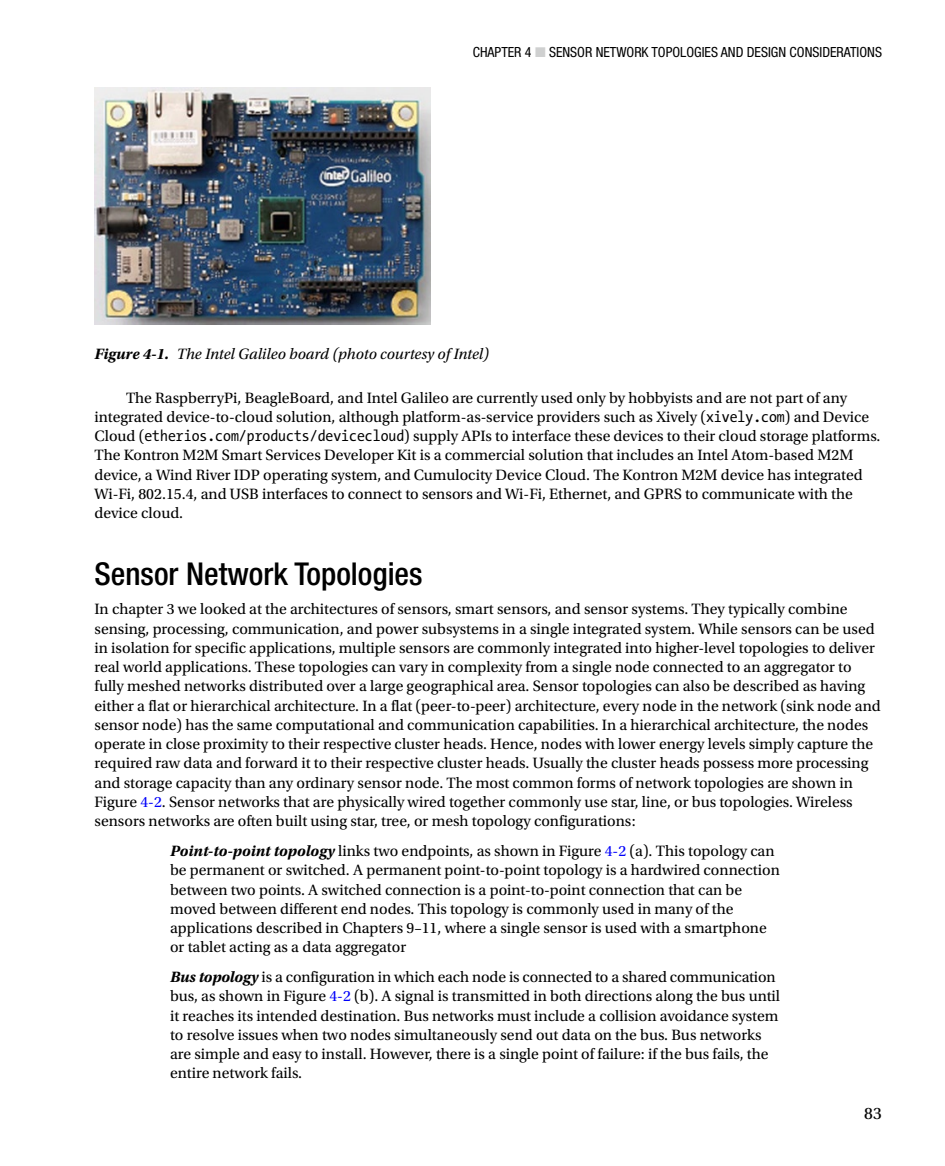
<style>
.page{position:relative;width:945px;height:1166px;background:#fff}
.page>*{position:absolute;margin:0;border:0;box-sizing:border-box;transform-origin:0 0}
.t1{font:500 condensed 31.5px "Helvetica Neue";color:#000}
.t2{font:17.5px "Utopia Std";color:#000}
.t3{font:15.75px/19.2px "Utopia Std";color:#000}
.t4{font:italic 15.75px "Utopia Std";color:#000}
.t5{font:condensed 14px "Helvetica Neue";color:#000}
.s1{color:#cfd0d0}
.s2{font-weight:700}
.s3{font-family:"The Sans Mono Con Normal"}
.s4{color:#0000fa}
.s5{font-weight:700;font-style:italic}
</style>
<div class="page">
<img style="left:94px;top:88px;width:336px;height:236px">
<p class="t5" style="left:473px;top:44px;width:410px">CHAPTER 4 <span class="s1">■</span> SENSOR NETWORK TOPOLOGIES AND DESIGN CONSIDERATIONS</p>
<p class="t4" style="left:94px;top:345px;width:396px"><span class="s2">Figure 4-1.</span> The Intel Galileo board (photo courtesy of Intel)</p>
<p class="t3" style="left:94px;top:388px;width:788px;text-indent:32px">The RaspberryPi, BeagleBoard, and Intel Galileo are currently used only by hobbyists and are not part of any integrated device-to-cloud solution, although platform-as-service providers such as Xively (<span class="s3">xively.com</span>) and Device Cloud (<span class="s3">etherios.com/products/devicecloud</span>) supply APIs to interface these devices to their cloud storage platforms.<br>The Kontron M2M Smart Services Developer Kit is a commercial solution that includes an Intel Atom-based M2M device, a Wind River IDP operating system, and Cumulocity Device Cloud. The Kontron M2M device has integrated Wi-Fi, 802.15.4, and USB interfaces to connect to sensors and Wi-Fi, Ethernet, and GPRS to communicate with the device cloud.</p>
<h1 class="t1" style="left:94px;top:554px;width:330px">Sensor Network Topologies</h1>
<p class="t3" style="left:94px;top:600px;width:788px">In chapter 3 we looked at the architectures of sensors, smart sensors, and sensor systems. They typically combine sensing, processing, communication, and power subsystems in a single integrated system. While sensors can be used in isolation for specific applications, multiple sensors are commonly integrated into higher-level topologies to deliver real world applications. These topologies can vary in complexity from a single node connected to an aggregator to fully meshed networks distributed over a large geographical area. Sensor topologies can also be described as having either a flat or hierarchical architecture. In a flat (peer-to-peer) architecture, every node in the network (sink node and sensor node) has the same computational and communication capabilities. In a hierarchical architecture, the nodes operate in close proximity to their respective cluster heads. Hence, nodes with lower energy levels simply capture the required raw data and forward it to their respective cluster heads. Usually the cluster heads possess more processing and storage capacity than any ordinary sensor node. The most common forms of network topologies are shown in Figure <span class="s4">4-2</span>. Sensor networks that are physically wired together commonly use star, line, or bus topologies. Wireless sensors networks are often built using star, tree, or mesh topology configurations:</p>
<p class="t3" style="left:170px;top:841px;width:611px"><span class="s5">Point-to-point topology</span> links two endpoints, as shown in Figure <span class="s4">4-2</span> (a). This topology can be permanent or switched. A permanent point-to-point topology is a hardwired connection between two points. A switched connection is a point-to-point connection that can be moved between different end nodes. This topology is commonly used in many of the applications described in Chapters 9–11, where a single sensor is used with a smartphone or tablet acting as a data aggregator</p>
<p class="t3" style="left:170px;top:967px;width:612px"><span class="s5">Bus topology</span> is a configuration in which each node is connected to a shared communication bus, as shown in Figure <span class="s4">4-2</span> (b). A signal is transmitted in both directions along the bus until it reaches its intended destination. Bus networks must include a collision avoidance system to resolve issues when two nodes simultaneously send out data on the bus. Bus networks are simple and easy to install. However, there is a single point of failure: if the bus fails, the entire network fails.</p>
<p class="t2" style="left:864px;top:1103px;width:19px">83</p>
</div>
